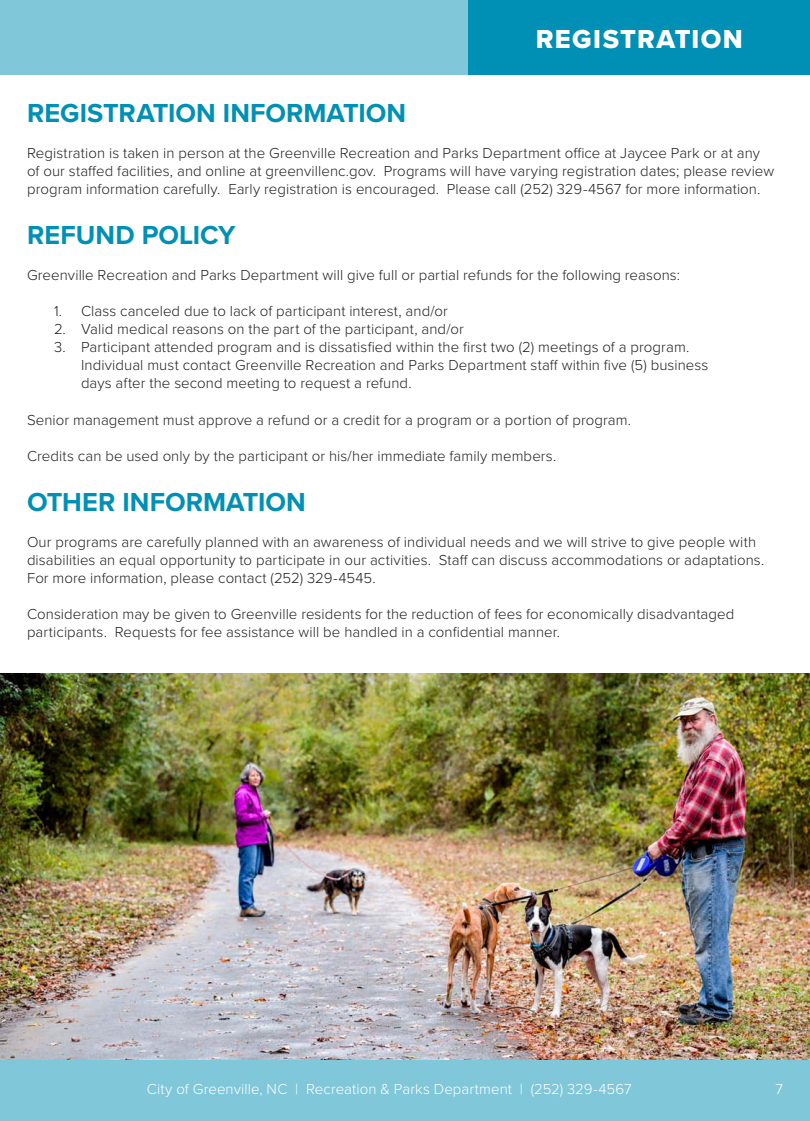
<style>
.page{position:relative;width:810px;height:1121px;background:#fff}
.page>*{position:absolute;margin:0;border:0;box-sizing:border-box;transform-origin:0 0}
.t1{font:700 27px "Proxima Nova";color:#0090b5}
.t2{font:27px "Proxima Nova Extrabld";letter-spacing:.05em;color:#fff}
.t3{font:300 15px/18px "Proxima Nova";letter-spacing:.005em;color:#231f20}
.t4{font:300 15px "Proxima Nova";letter-spacing:.005em;color:#fff}
</style>
<div class="page">
<div style="left:0;top:1059px;width:810px;height:61px;background:#80c7da"></div>
<div style="left:0;top:0;width:810px;height:75px;background:#80c7da"></div>
<div style="left:469px;top:0;width:341px;height:75px;background:#0090b5"></div>
<img style="left:0;top:673px;width:810px;height:386px">
<p class="t2" style="left:536px;top:19px;width:209px">REGISTRATION</p>
<p class="t1" style="left:27px;top:93px;width:381px">REGISTRATION INFORMATION</p>
<p class="t3" style="left:27px;top:143px;width:749px">Registration is taken in person at the Greenville Recreation and Parks Department office at Jaycee Park or at any of our staffed facilities, and online at greenvillenc.gov. Programs will have varying registration dates; please review program information carefully. Early registration is encouraged. Please call (252) 329-4567 for more information.</p>
<p class="t1" style="left:27px;top:215px;width:210px">REFUND POLICY</p>
<p class="t3" style="left:27px;top:266px;width:655px">Greenville Recreation and Parks Department will give full or partial refunds for the following reasons:</p>
<p class="t3" style="left:54px;top:302px;width:395px">1. Class canceled due to lack of participant interest, and/or</p>
<p class="t3" style="left:54px;top:320px;width:411px">2. Valid medical reasons on the part of the participant, and/or</p>
<p class="t3" style="left:81px;top:338px;width:629px;text-indent:-27px">3. Participant attended program and is dissatisfied within the first two (2) meetings of a program.<br>Individual must contact Greenville Recreation and Parks Department staff within five (5) business days after the second meeting to request a refund.</p>
<p class="t3" style="left:27px;top:410px;width:606px">Senior management must approve a refund or a credit for a program or a portion of program.</p>
<p class="t3" style="left:27px;top:446px;width:531px">Credits can be used only by the participant or his/her immediate family members.</p>
<p class="t1" style="left:27px;top:482px;width:280px">OTHER INFORMATION</p>
<p class="t3" style="left:27px;top:532px;width:739px">Our programs are carefully planned with an awareness of individual needs and we will strive to give people with disabilities an equal opportunity to participate in our activities. Staff can discuss accommodations or adaptations.<br>For more information, please contact (252) 329-4545.</p>
<p class="t3" style="left:27px;top:604px;width:709px">Consideration may be given to Greenville residents for the reduction of fees for economically disadvantaged participants. Requests for fee assistance will be handled in a confidential manner.</p>
<p class="t4" style="left:147px;top:1077px;width:486px">City of Greenville, NC | Recreation &amp; Parks Department | (252) 329-4567</p>
<p class="t4" style="left:775px;top:1077px;width:9px">7</p>
</div>
